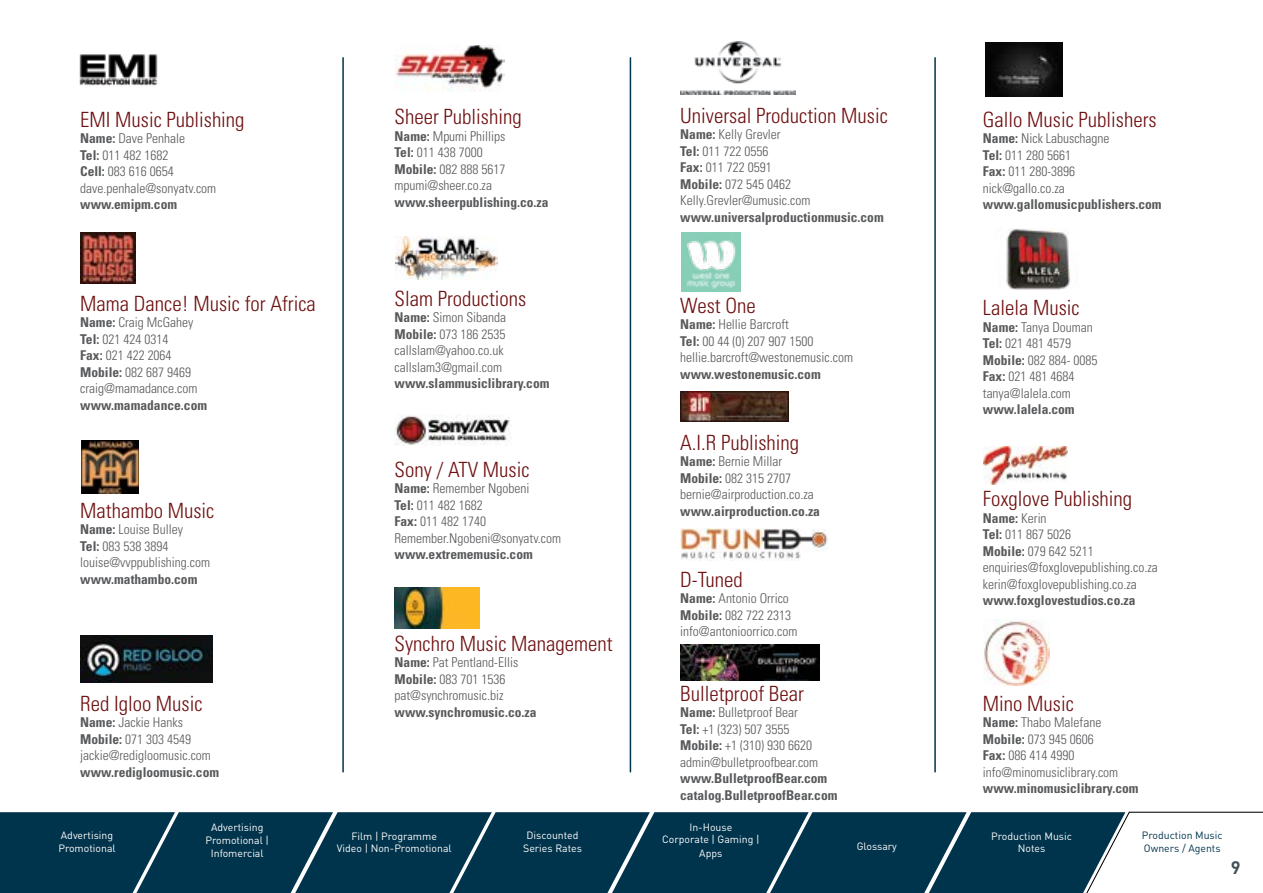
<style>
.page{position:relative;width:1263px;height:893px;background:#fff}
.page>*{position:absolute;margin:0;border:0;box-sizing:border-box;transform-origin:0 0}
.t1{font:300 condensed 21px "Univers LT Std";color:#6f0f10}
.t2{font:700 18px "DIN Pro";color:#43525a}
.t3{font:300 condensed 13.5px/16.5px "Univers LT Std";color:#58595b}
.t4{font:700 condensed 13.5px/16.5px "Univers LT Std";color:#58595b}
.t5{font:10.5px/12.8px "DIN Pro";color:#fff;text-align:center}
.t6{font:10.5px/12.8px "DIN Pro";color:#00334c}
.s1{font-weight:700}
</style>
<div class="page">
<hr style="left:342px;top:58px;width:2px;height:714px;background:#00334c">
<hr style="left:934px;top:58px;width:2px;height:714px;background:#00334c">
<hr style="left:630px;top:58px;width:1px;height:714px;background:#00334c">
<img style="left:681px;top:232px;width:60px;height:60px">
<img style="left:680px;top:392px;width:108px;height:29px">
<img style="left:680px;top:528px;width:148px;height:33px">
<img style="left:983px;top:446px;width:85px;height:38px">
<img style="left:986px;top:43px;width:76px;height:54px">
<img style="left:1006px;top:229px;width:65px;height:61px">
<img style="left:79px;top:54px;width:79px;height:32px">
<img style="left:81px;top:232px;width:55px;height:52px">
<img style="left:81px;top:441px;width:58px;height:53px">
<img style="left:81px;top:635px;width:132px;height:48px">
<img style="left:395px;top:45px;width:109px;height:47px">
<img style="left:396px;top:236px;width:102px;height:44px">
<img style="left:395px;top:587px;width:85px;height:42px">
<img style="left:395px;top:415px;width:115px;height:30px">
<img style="left:681px;top:42px;width:114px;height:52px">
<img style="left:983px;top:620px;width:66px;height:66px">
<img style="left:680px;top:645px;width:139px;height:35px">
<svg style="left:0;top:812px;width:1263px;height:81px;background:#265166"></svg>
<h1 class="t1" style="left:80px;top:107px;width:166px">EMI Music Publishing</h1>
<p class="t3" style="left:80px;top:130px;width:138px"><span class="s1">Name:</span> Dave Penhale<br><span class="s1">Tel:</span> 011 482 1682<br><span class="s1">Cell:</span> 083 616 0654 dave.penhale@sonyatv.com</p>
<p class="t4" style="left:80px;top:196px;width:98px">www.emipm.com</p>
<h1 class="t1" style="left:395px;top:104px;width:129px">Sheer Publishing</h1>
<p class="t3" style="left:395px;top:128px;width:112px"><span class="s1">Name:</span> Mpumi Phillips<br><span class="s1">Tel:</span> 011 438 7000<br><span class="s1">Mobile:</span> 082 888 5617 mpumi@sheer.co.za</p>
<p class="t4" style="left:395px;top:194px;width:155px">www.sheerpublishing.co.za</p>
<h1 class="t1" style="left:680px;top:103px;width:209px">Universal Production Music</h1>
<p class="t3" style="left:680px;top:126px;width:132px"><span class="s1">Name:</span> Kelly Grevler<br><span class="s1">Tel:</span> 011 722 0556<br><span class="s1">Fax:</span> 011 722 0591<br><span class="s1">Mobile:</span> 072 545 0462<br>Kelly.Grevler@umusic.com</p>
<p class="t4" style="left:680px;top:209px;width:205px">www.universalproductionmusic.com</p>
<h1 class="t1" style="left:983px;top:107px;width:175px">Gallo Music Publishers</h1>
<p class="t3" style="left:983px;top:130px;width:128px"><span class="s1">Name:</span> Nick Labuschagne<br><span class="s1">Tel:</span> 011 280 5661<br><span class="s1">Fax:</span> 011 280-3896 nick@gallo.co.za</p>
<p class="t4" style="left:983px;top:196px;width:180px">www.gallomusicpublishers.com</p>
<h1 class="t1" style="left:80px;top:291px;width:237px">Mama Dance! Music for Africa</h1>
<p class="t3" style="left:80px;top:314px;width:119px"><span class="s1">Name:</span> Craig McGahey<br><span class="s1">Tel:</span> 021 424 0314<br><span class="s1">Fax:</span> 021 422 2064<br><span class="s1">Mobile:</span> 082 687 9469 craig@mamadance.com</p>
<p class="t4" style="left:80px;top:397px;width:128px">www.mamadance.com</p>
<h1 class="t1" style="left:80px;top:498px;width:136px">Mathambo Music</h1>
<p class="t3" style="left:80px;top:521px;width:131px"><span class="s1">Name:</span> Louise Bulley<br><span class="s1">Tel:</span> 083 538 3894 louise@vvppublishing.com</p>
<p class="t4" style="left:80px;top:571px;width:119px">www.mathambo.com</p>
<h1 class="t1" style="left:80px;top:691px;width:124px">Red Igloo Music</h1>
<p class="t3" style="left:80px;top:714px;width:132px"><span class="s1">Name:</span> Jackie Hanks<br><span class="s1">Mobile:</span> 071 303 4549 jackie@redigloomusic.com</p>
<p class="t4" style="left:80px;top:764px;width:140px">www.redigloomusic.com</p>
<h1 class="t1" style="left:395px;top:286px;width:133px">Slam Productions</h1>
<p class="t3" style="left:395px;top:309px;width:113px"><span class="s1">Name:</span> Simon Sibanda<br><span class="s1">Mobile:</span> 073 186 2535 callslam@yahoo.co.uk callslam3@gmail.com</p>
<p class="t4" style="left:395px;top:375px;width:156px">www.slammusiclibrary.com</p>
<h1 class="t1" style="left:395px;top:456px;width:136px">Sony / ATV Music</h1>
<p class="t3" style="left:395px;top:480px;width:168px"><span class="s1">Name:</span> Remember Ngobeni<br><span class="s1">Tel:</span> 011 482 1682<br><span class="s1">Fax:</span> 011 482 1740<br>Remember.Ngobeni@sonyatv.com</p>
<p class="t4" style="left:395px;top:546px;width:140px">www.extrememusic.com</p>
<h1 class="t1" style="left:395px;top:631px;width:220px">Synchro Music Management</h1>
<p class="t3" style="left:395px;top:654px;width:125px"><span class="s1">Name:</span> Pat Pentland-Ellis<br><span class="s1">Mobile:</span> 083 701 1536 pat@synchromusic.biz</p>
<p class="t4" style="left:395px;top:704px;width:143px">www.synchromusic.co.za</p>
<h1 class="t1" style="left:680px;top:293px;width:77px">West One</h1>
<p class="t3" style="left:680px;top:316px;width:174px"><span class="s1">Name:</span> Hellie Barcroft<br><span class="s1">Tel:</span> 00 44 (0) 207 907 1500 hellie.barcroft@westonemusic.com</p>
<p class="t4" style="left:680px;top:366px;width:142px">www.westonemusic.com</p>
<h1 class="t1" style="left:680px;top:430px;width:120px">A.I.R Publishing</h1>
<p class="t3" style="left:680px;top:453px;width:135px"><span class="s1">Name:</span> Bernie Millar<br><span class="s1">Mobile:</span> 082 315 2707 bernie@airproduction.co.za</p>
<p class="t4" style="left:680px;top:503px;width:141px">www.airproduction.co.za</p>
<h1 class="t1" style="left:680px;top:567px;width:64px">D-Tuned</h1>
<p class="t3" style="left:680px;top:590px;width:119px"><span class="s1">Name:</span> Antonio Orrico<br><span class="s1">Mobile:</span> 082 722 2313 info@antonioorrico.com</p>
<h1 class="t1" style="left:680px;top:681px;width:125px">Bulletproof Bear</h1>
<p class="t3" style="left:680px;top:704px;width:140px"><span class="s1">Name:</span> Bulletproof Bear<br><span class="s1">Tel:</span> +1 (323) 507 3555<br><span class="s1">Mobile:</span> +1 (310) 930 6620 admin@bulletproofbear.com</p>
<p class="t4" style="left:680px;top:770px;width:159px">www.BulletproofBear.com catalog.BulletproofBear.com</p>
<h1 class="t1" style="left:983px;top:295px;width:98px">Lalela Music</h1>
<p class="t3" style="left:983px;top:319px;width:116px"><span class="s1">Name:</span> Tanya Douman<br><span class="s1">Tel:</span> 021 481 4579<br><span class="s1">Mobile:</span> 082 884- 0085<br><span class="s1">Fax:</span> 021 481 4684 tanya@lalela.com</p>
<p class="t4" style="left:983px;top:401px;width:93px">www.lalela.com</p>
<h1 class="t1" style="left:983px;top:486px;width:151px">Foxglove Publishing</h1>
<p class="t3" style="left:983px;top:510px;width:176px"><span class="s1">Name:</span> Kerin<br><span class="s1">Tel:</span> 011 867 5026<br><span class="s1">Mobile:</span> 079 642 5211 enquiries@foxglovepublishing.co.za kerin@foxglovepublishing.co.za</p>
<p class="t4" style="left:983px;top:592px;width:154px">www.foxglovestudios.co.za</p>
<h1 class="t1" style="left:983px;top:691px;width:92px">Mino Music</h1>
<p class="t3" style="left:983px;top:714px;width:137px"><span class="s1">Name:</span> Thabo Malefane<br><span class="s1">Mobile:</span> 073 945 0606<br><span class="s1">Fax:</span> 086 414 4990 info@minomusiclibrary.com</p>
<p class="t4" style="left:983px;top:780px;width:157px">www.minomusiclibrary.com</p>
<p class="t5" style="left:58px;top:828px;width:59px;text-align:left">Advertising<br>Promotional</p>
<p class="t5" style="left:206px;top:820px;width:65px;line-height:13.2px">Advertising<br>Promotional |<br>Infomercial</p>
<p class="t5" style="left:337px;top:829px;width:116px">Film | Programme<br>Video | Non-Promotional</p>
<p class="t5" style="left:523px;top:828px;width:60px">Discounted<br>Series Rates</p>
<p class="t5" style="left:662px;top:820px;width:99px;line-height:13.2px">In-House<br>Corporate | Gaming |<br>Apps</p>
<p class="t5" style="left:991px;top:829px;width:82px">Production Music<br>Notes</p>
<p class="t5" style="left:857px;top:839px;width:42px">Glossary</p>
<p class="t6" style="left:1142px;top:828px;width:82px">Production Music<br>Owners / Agents</p>
<h2 class="t2" style="left:1231px;top:855px;width:11px">9</h2>
</div>
